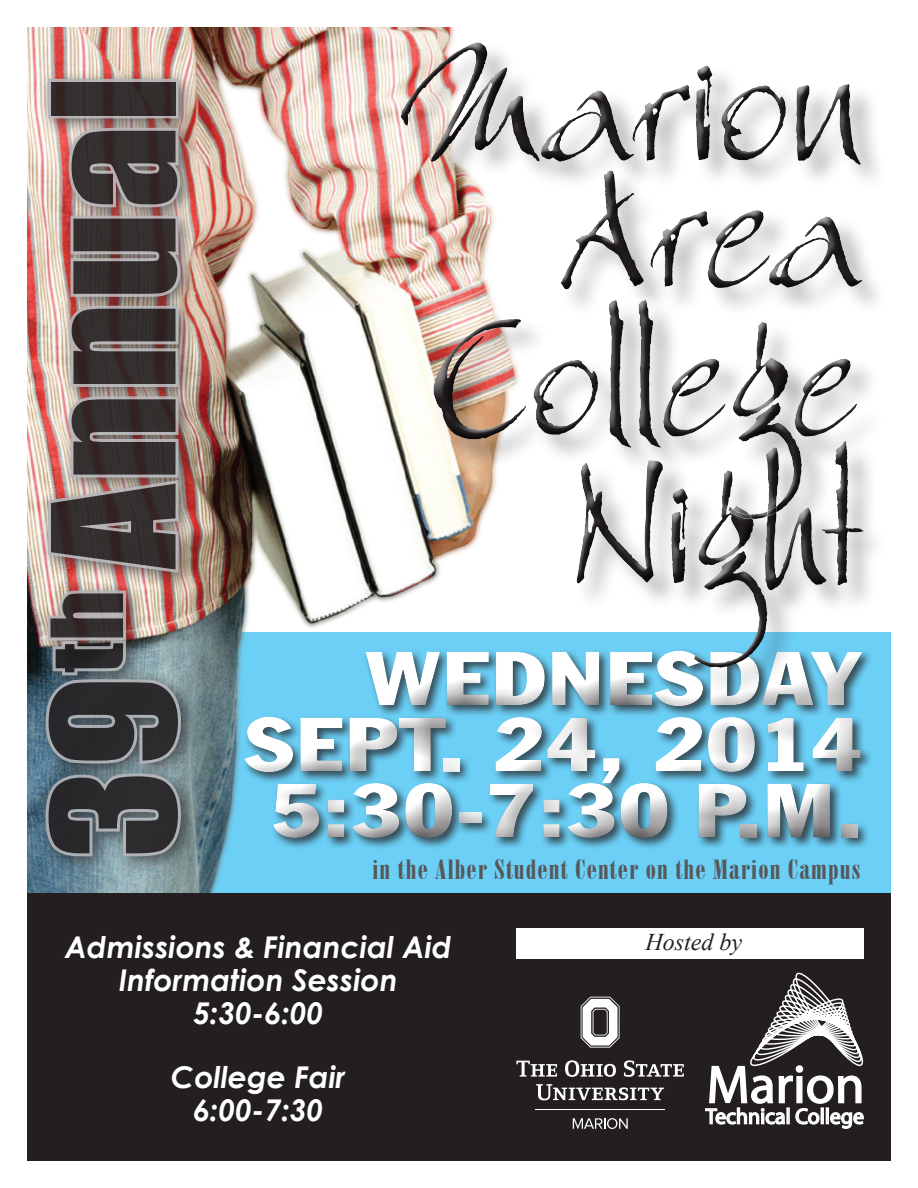
<style>
.page{position:relative;width:918px;height:1188px;background:#fff}
.page>*{position:absolute;margin:0;border:0;box-sizing:border-box;transform-origin:0 0}
.t1{font:157.5px "Impact";letter-spacing:.025em;color:#231f20;scale:1.05 1}
.t2{font:condensed 75px/66px "Franklin Gothic";letter-spacing:.025em;color:#fff;text-align:right;scale:1.25 1}
.t3{font:53.25px "Myriad";color:#fff}
.t4{font:italic 700 30px "Century Gothic";color:#fff}
.t5{font:27px "Onyx BT";letter-spacing:.035em;color:#57585a;scale:1.16 1}
.t6{font:italic 24px "Times New Roman";color:#231f20}
.t7{font:21.9px "Myriad";color:#fff}
</style>
<div class="page">
<div style="left:28px;top:633px;width:863px;height:260px;background:#6bcff6"></div>
<img style="left:27px;top:27px;width:427px;height:866px">
<div style="left:35px;top:68px;width:166px;height:808px;background:#231f20;opacity:.75"></div>
<img style="left:42px;top:588px;width:143px;height:271px">
<img style="left:27px;top:125px;width:158px;height:451px">
<div style="left:48px;top:79px;width:131px;height:39px;border:6px solid #b2b3b7"></div>
<div style="left:27px;top:893px;width:864px;height:268px;background:#231f20"></div>
<svg style="left:705px;top:972px;width:159px;height:157px"></svg>
<div style="left:228px;top:631px;width:686px;height:226px;background:#231f20;opacity:.75"></div>
<div style="left:401px;top:42px;width:490px;height:654px;background:#231f20;opacity:.34"></div>
<div style="left:393px;top:40px;width:481px;height:636px;background:#231f20;opacity:.75"></div>
<svg style="left:573px;top:1118px;width:55px;height:11px"></svg>
<svg style="left:516px;top:1061px;width:41px;height:16px"></svg>
<svg style="left:565px;top:1060px;width:51px;height:17px"></svg>
<svg style="left:624px;top:1060px;width:60px;height:17px"></svg>
<svg style="left:536px;top:1084px;width:128px;height:16px"></svg>
<svg style="left:581px;top:997px;width:39px;height:51px"></svg>
<hr style="left:535px;top:1109px;width:130px;height:1px;background:#fff">
<div style="left:516px;top:929px;width:348px;height:30px;background:#fff"></div>
<h1 class="t1" style="left:-8px;top:858px;width:747px;rotate:-90deg">39<sup>th</sup> Annual</h1>
<h2 class="t2" style="left:245px;top:645px;width:495px">WEDNESDAY<br>SEPT. 24, 2014<br>5:30-7:30 P.M.</h2>
<p class="t5" style="left:373px;top:854px;width:422px">in the Alber Student Center on the Marion Campus</p>
<p class="t4" style="left:65px;top:924px;width:389px">Admissions &amp; Financial Aid</p>
<p class="t4" style="left:119px;top:957px;width:280px">Information Session</p>
<p class="t4" style="left:193px;top:990px;width:132px">5:30-6:00</p>
<p class="t4" style="left:171px;top:1055px;width:176px">College Fair</p>
<p class="t4" style="left:193px;top:1088px;width:132px">6:00-7:30</p>
<p class="t6" style="left:645px;top:925px;width:98px">Hosted by</p>
<h3 class="t3" style="left:707px;top:1058px;width:159px">Marion</h3>
<p class="t7" style="left:706px;top:1105px;width:160px">Technical College</p>
</div>
